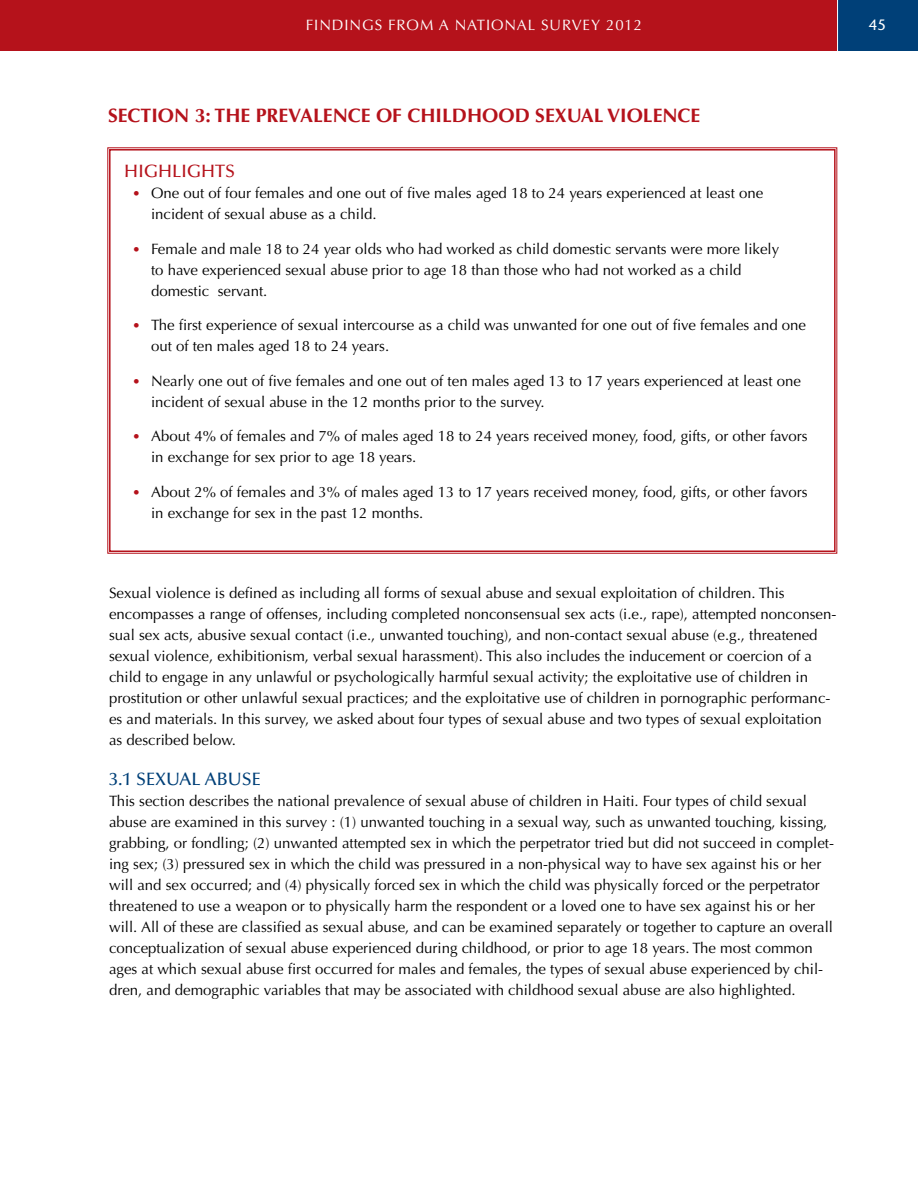
<style>
.page{position:relative;width:918px;height:1188px;background:#fff}
.page>*{position:absolute;margin:0;border:0;box-sizing:border-box;transform-origin:0 0}
.t1{font:700 19.5px "Optima LT Std";color:#b5121b}
.t2{font:500 18px "Optima LT Std";color:#004078}
.t3{font:500 18px "Optima LT Std";color:#b5121b}
.t4{font:15px/21px "Optima LT Std";color:#000}
.t5{font:15px "Optima LT Std";letter-spacing:.06em;color:#fff}
.t6{font:500 15px "Stone Sans Std";color:#fff}
.s1{font-family:"Orator Std";font-size:18.75px;color:#b5121b}
</style>
<div class="page">
<div style="left:0;top:0;width:837px;height:50px;background:#b5121b"></div>
<div style="left:838px;top:0;width:80px;height:50px;background:#004078"></div>
<svg style="left:107px;top:147px;width:730px;height:407px"></svg>
<div style="left:109px;top:149px;width:727px;height:403px;border:2px solid #b5121b"></div>
<p class="t5" style="left:306px;top:16px;width:338px">FINDINGS FROM A NATIONAL SURVEY 2012</p>
<p class="t6" style="left:869px;top:16px;width:19px">45</p>
<h1 class="t1" style="left:108px;top:104px;width:23px">SECTION</h1>
<h1 class="t1" style="left:195px;top:104px;width:74px">3: THE PREVALENCE</h1>
<h1 class="t1" style="left:376px;top:104px;width:59px">OF CHILDHOOD</h1>
<h1 class="t1" style="left:535px;top:104px;width:98px">SEXUAL VIOLENCE</h1>
<p class="t3" style="left:124px;top:161px;width:12px">HIGHLIGHTS</p>
<p class="t4" style="left:151px;top:183px;width:614px;text-indent:-20px"><span class="s1">•</span> One out of four females and one out of five males aged 18 to 24 years experienced at least one incident of sexual abuse as a child.</p>
<p class="t4" style="left:151px;top:238px;width:630px;text-indent:-20px"><span class="s1">•</span> Female and male 18 to 24 year olds who had worked as child domestic servants were more likely to have experienced sexual abuse prior to age 18 than those who had not worked as a child domestic servant.</p>
<p class="t4" style="left:151px;top:315px;width:657px;text-indent:-20px"><span class="s1">•</span> The first experience of sexual intercourse as a child was unwanted for one out of five females and one out of ten males aged 18 to 24 years.</p>
<p class="t4" style="left:151px;top:370px;width:651px;text-indent:-20px"><span class="s1">•</span> Nearly one out of five females and one out of ten males aged 13 to 17 years experienced at least one incident of sexual abuse in the 12 months prior to the survey.</p>
<p class="t4" style="left:151px;top:426px;width:658px;text-indent:-20px"><span class="s1">•</span> About 4% of females and 7% of males aged 18 to 24 years received money, food, gifts, or other favors in exchange for sex prior to age 18 years.</p>
<p class="t4" style="left:151px;top:481px;width:658px;text-indent:-20px"><span class="s1">•</span> About 2% of females and 3% of males aged 13 to 17 years received money, food, gifts, or other favors in exchange for sex in the past 12 months.</p>
<p class="t4" style="left:109px;top:583px;width:729px">Sexual violence is defined as including all forms of sexual abuse and sexual exploitation of children. This encompasses a range of offenses, including completed nonconsensual sex acts (i.e., rape), attempted nonconsen&shy;sual sex acts, abusive sexual contact (i.e., unwanted touching), and non-contact sexual abuse (e.g., threatened sexual violence, exhibitionism, verbal sexual harassment). This also includes the inducement or coercion of a child to engage in any unlawful or psychologically harmful sexual activity; the exploitative use of children in prostitution or other unlawful sexual practices; and the exploitative use of children in pornographic performanc&shy;es and materials. In this survey, we asked about four types of sexual abuse and two types of sexual exploitation as described below.</p>
<p class="t2" style="left:109px;top:769px;width:153px">3.1 SEXUAL ABUSE</p>
<p class="t4" style="left:109px;top:790px;width:726px">This section describes the national prevalence of sexual abuse of children in Haiti. Four types of child sexual abuse are examined in this survey : (1) unwanted touching in a sexual way, such as unwanted touching, kissing, grabbing, or fondling; (2) unwanted attempted sex in which the perpetrator tried but did not succeed in complet&shy;ing sex; (3) pressured sex in which the child was pressured in a non-physical way to have sex against his or her will and sex occurred; and (4) physically forced sex in which the child was physically forced or the perpetrator threatened to use a weapon or to physically harm the respondent or a loved one to have sex against his or her will. All of these are classified as sexual abuse, and can be examined separately or together to capture an overall conceptualization of sexual abuse experienced during childhood, or prior to age 18 years. The most common ages at which sexual abuse first occurred for males and females, the types of sexual abuse experienced by chil&shy;dren, and demographic variables that may be associated with childhood sexual abuse are also highlighted.</p>
</div>
